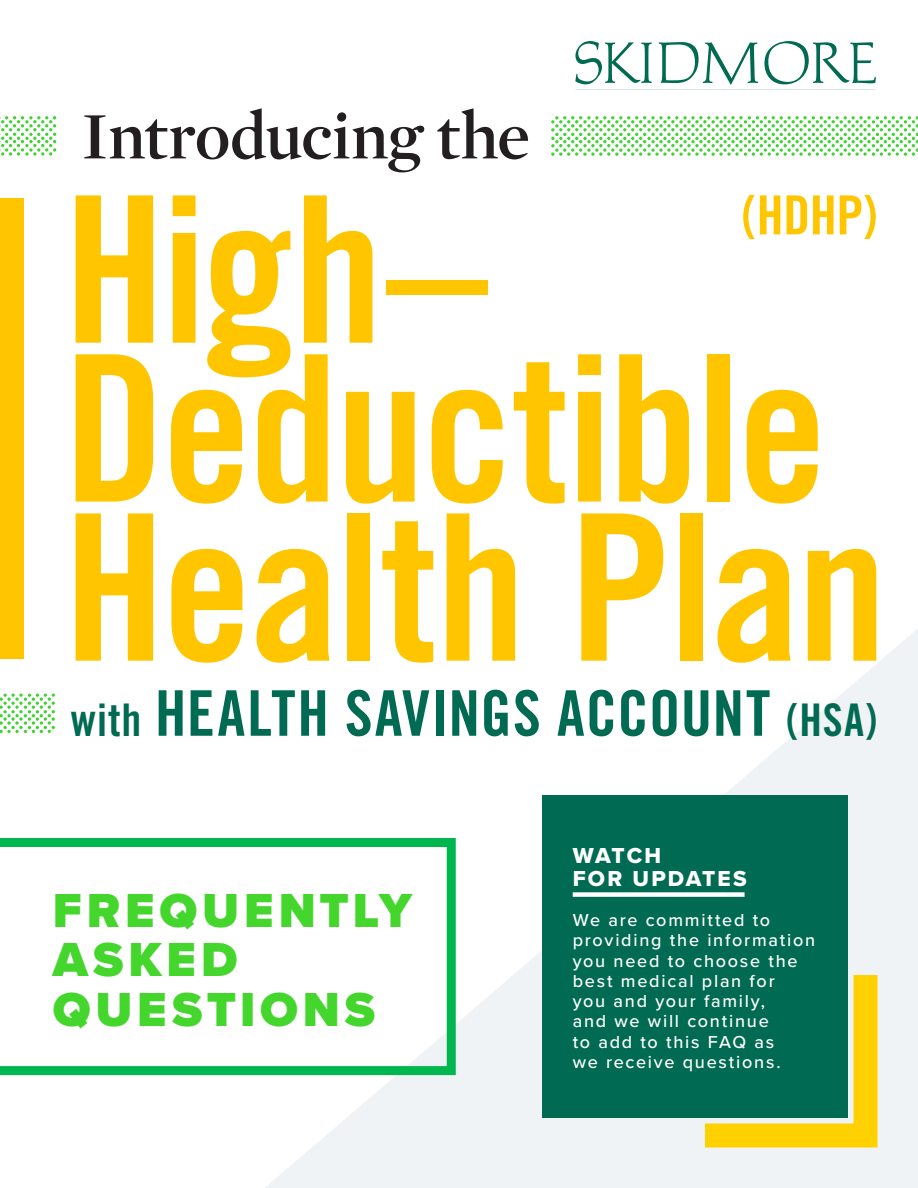
<style>
.page{position:relative;width:918px;height:1188px;background:#fff}
.page>*{position:absolute;margin:0;border:0;box-sizing:border-box;transform-origin:0 0}
.t1{font:204px/159px "Trade Gothic LT Std Bd Cn 20";letter-spacing:-.015em;color:#ffc600}
.t2{font:600 67.5px "Mercury Display";letter-spacing:-.015em;color:#231f20}
.t3{font:63px "Trade Gothic LT Std Bd Cn 20";letter-spacing:.005em;color:#006a52}
.t4{font:54px "Trade Gothic LT Std Bd Cn 20";color:#ffc600}
.t5{font:900 49.5px/49.5px "Proxima Nova";letter-spacing:.095em;color:#44d62c}
.t6{font:22.5px/22.5px "Proxima Nova Extrabld";letter-spacing:.09em;color:#fff}
.t7{font:500 18px/20.2px "Proxima Nova";letter-spacing:.095em;color:#fff}
.s1{font-size:45px}
</style>
<div class="page">
<svg style="left:265px;top:629px;width:653px;height:559px"></svg>
<div style="left:542px;top:796px;width:306px;height:322px;background:#006a52"></div>
<div style="left:573px;top:892px;width:172px;height:5px;background:#fff"></div>
<svg style="left:0;top:838px;width:456px;height:237px"></svg>
<svg style="left:764px;top:41px;width:112px;height:43px"></svg>
<svg style="left:659px;top:42px;width:99px;height:43px"></svg>
<svg style="left:575px;top:41px;width:77px;height:43px"></svg>
<svg style="left:681px;top:951px;width:209px;height:209px"></svg>
<svg style="left:551px;top:116px;width:367px;height:40px"></svg>
<svg style="left:0;top:116px;width:56px;height:40px"></svg>
<svg style="left:0;top:694px;width:55px;height:39px"></svg>
<div style="left:0;top:198px;width:24px;height:461px;background:#ffc600"></div>
<h2 class="t2" style="left:81px;top:88px;width:450px">Introducing the</h2>
<h3 class="t4" style="left:741px;top:182px;width:138px">(HDHP)</h3>
<h1 class="t1" style="left:63px;top:189px;width:825px">High–<br>Deductible<br>Health Plan</h1>
<h3 class="t3" style="left:71px;top:675px;width:808px"><span class="s1">with</span> HEALTH SAVINGS ACCOUNT <span class="s1">(HSA)</span></h3>
<h3 class="t5" style="left:53px;top:885px;width:361px">FREQUENTLY<br>ASKED<br>QUESTIONS</h3>
<p class="t6" style="left:573px;top:844px;width:176px">WATCH<br>FOR UPDATES</p>
<p class="t7" style="left:573px;top:909px;width:244px">We are committed to providing the information you need to choose the best medical plan for<br>you and your family,<br>and we will continue<br>to add to this FAQ as<br>we receive questions.</p>
</div>
